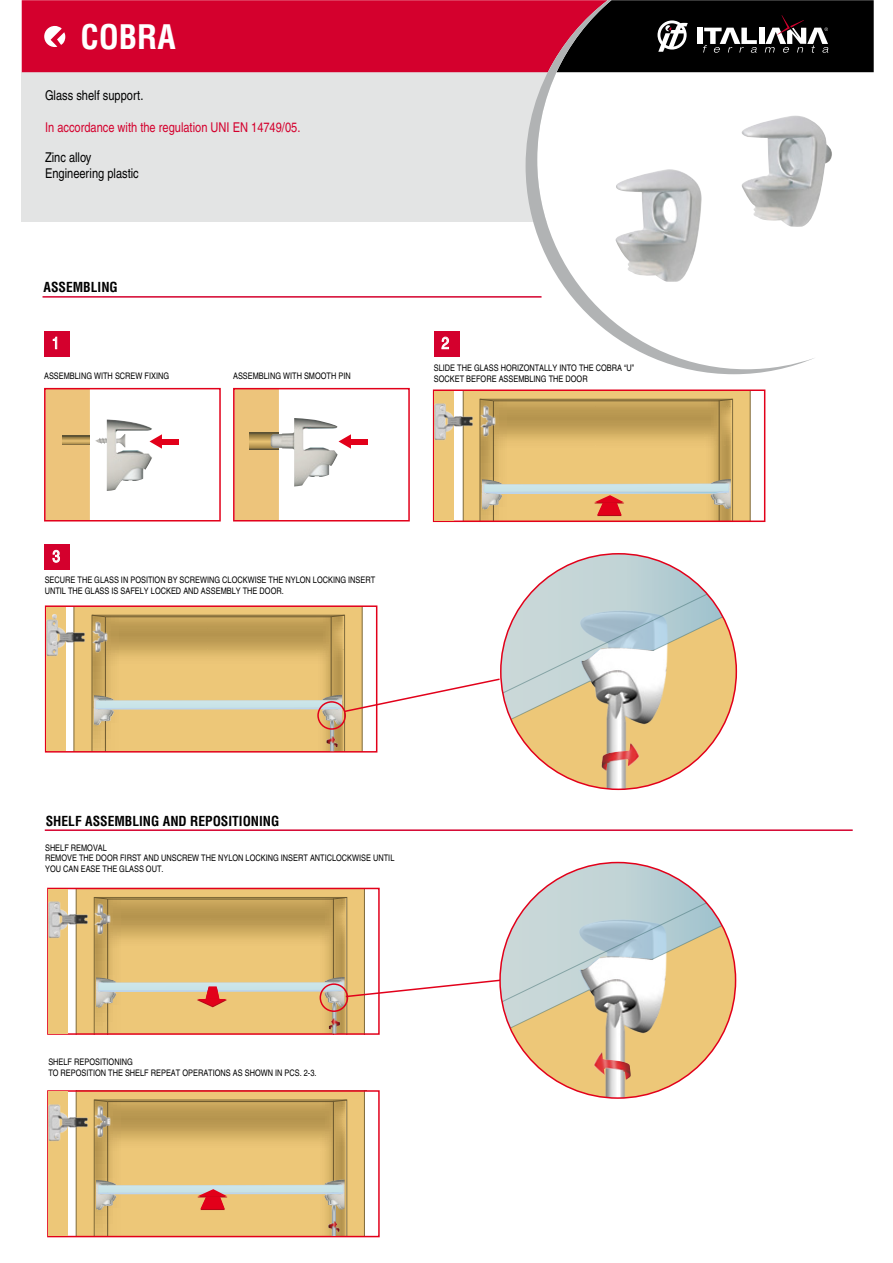
<style>
.page{position:relative;width:893px;height:1263px;background:#fff}
.page>*{position:absolute;margin:0;border:0;box-sizing:border-box;transform-origin:0 0}
.t1{font:700 condensed 33px "Helvetica";color:#fff}
.t2{font:condensed 16.5px "Helvetica";color:#fff}
.t3{font:condensed 13.5px/16.2px "Helvetica";color:#000}
.t4{font:condensed 13.5px "Helvetica";color:#d4002d}
.t5{font:700 condensed 13.5px "Helvetica";color:#000}
.t6{font:condensed 9px/10.8px "Helvetica";color:#000}
</style>
<div class="page">
<hr style="left:43px;top:296px;width:498px;height:2px;background:#d4002d">
<hr style="left:45px;top:829px;width:808px;height:2px;background:#d4002d">
<div style="left:433px;top:389px;width:332px;height:133px;border:2px solid #e2001a"></div>
<div style="left:434px;top:331px;width:25px;height:25px;background:#d4002d"></div>
<svg style="left:441px;top:336px;width:8px;height:13px"></svg>
<div style="left:44px;top:331px;width:26px;height:25px;background:#d4002d"></div>
<svg style="left:52px;top:336px;width:5px;height:13px"></svg>
<div style="left:159px;top:439px;width:20px;height:5px;background:#e2001a"></div>
<svg style="left:153px;top:434px;width:9px;height:15px"></svg>
<div style="left:45px;top:389px;width:45px;height:131px;background:#edc47b"></div>
<svg style="left:63px;top:436px;width:27px;height:9px"></svg>
<div style="left:44px;top:388px;width:177px;height:133px;border:2px solid #e2001a"></div>
<div style="left:45px;top:544px;width:25px;height:26px;background:#d4002d"></div>
<svg style="left:52px;top:550px;width:8px;height:13px"></svg>
<img style="left:95px;top:438px;width:12px;height:6px">
<div style="left:348px;top:439px;width:20px;height:5px;background:#e2001a"></div>
<svg style="left:339px;top:434px;width:12px;height:15px"></svg>
<div style="left:234px;top:389px;width:45px;height:131px;background:#edc47b"></div>
<svg style="left:249px;top:432px;width:22px;height:18px"></svg>
<div style="left:233px;top:388px;width:177px;height:133px;border:2px solid #e2001a"></div>
<img style="left:107px;top:419px;width:46px;height:72px">
<img style="left:271px;top:418px;width:67px;height:68px">
<svg style="left:462px;top:390px;width:292px;height:131px;background:#d9b674"></svg>
<div style="left:47px;top:1090px;width:333px;height:147px;border:2px solid #e2001a"></div>
<svg style="left:75px;top:1091px;width:293px;height:145px;background:#dbb874"></svg>
<svg style="left:531px;top:752px;width:175px;height:27px"></svg>
<img style="left:568px;top:752px;width:116px;height:37px">
<svg style="left:73px;top:554px;width:663px;height:198px"></svg>
<img style="left:601px;top:743px;width:39px;height:29px">
<svg style="left:519px;top:1046px;width:198px;height:42px"></svg>
<img style="left:568px;top:1046px;width:115px;height:52px">
<svg style="left:75px;top:862px;width:661px;height:184px"></svg>
<img style="left:592px;top:1052px;width:39px;height:29px">
<div style="left:434px;top:391px;width:20px;height:129px;background:#edc778"></div>
<img style="left:480px;top:405px;width:17px;height:32px">
<img style="left:432px;top:403px;width:44px;height:37px">
<svg style="left:440px;top:406px;width:4px;height:4px"></svg>
<svg style="left:440px;top:433px;width:5px;height:4px"></svg>
<div style="left:46px;top:607px;width:20px;height:144px;background:#edc778"></div>
<img style="left:92px;top:621px;width:17px;height:32px">
<img style="left:45px;top:619px;width:43px;height:37px">
<svg style="left:53px;top:614px;width:4px;height:4px"></svg>
<svg style="left:53px;top:641px;width:4px;height:4px"></svg>
<div style="left:49px;top:889px;width:19px;height:144px;background:#edc778"></div>
<img style="left:95px;top:903px;width:16px;height:32px">
<img style="left:47px;top:901px;width:43px;height:37px">
<svg style="left:55px;top:904px;width:4px;height:4px"></svg>
<svg style="left:55px;top:931px;width:4px;height:4px"></svg>
<div style="left:49px;top:1091px;width:19px;height:145px;background:#edc778"></div>
<img style="left:95px;top:1106px;width:16px;height:31px">
<img style="left:47px;top:1103px;width:43px;height:38px">
<svg style="left:55px;top:1107px;width:4px;height:4px"></svg>
<svg style="left:55px;top:1134px;width:4px;height:4px"></svg>
<div style="left:22px;top:72px;width:850px;height:149px;background:#e3e4e4"></div>
<div style="left:816px;top:72px;width:58px;height:149px;background:#fff"></div>
<svg style="left:22px;top:0;width:852px;height:72px;background:#bf022a"></svg>
<svg style="left:526px;top:0;width:290px;height:374px"></svg>
<img style="left:615px;top:169px;width:87px;height:113px">
<img style="left:737px;top:116px;width:96px;height:111px">
<h1 class="t1" style="left:80px;top:16px;width:97px">COBRA</h1>
<h3 class="t3" style="left:45px;top:87px;width:100px">Glass shelf support.</h3>
<h3 class="t4" style="left:45px;top:120px;width:257px">In accordance with the regulation UNI EN 14749/05.</h3>
<h3 class="t3" style="left:45px;top:149px;width:95px">Zinc alloy<br>Engineering plastic</h3>
<h3 class="t5" style="left:44px;top:279px;width:76px">ASSEMBLING</h3>
<h2 class="t2" style="left:52px;top:333px;width:9px">1</h2>
<p class="t6" style="left:44px;top:371px;width:127px">ASSEMBLING WITH SCREW FIXING</p>
<p class="t6" style="left:233px;top:371px;width:119px">ASSEMBLING WITH SMOOTH PIN</p>
<h2 class="t2" style="left:442px;top:333px;width:9px">2</h2>
<p class="t6" style="left:434px;top:363px;width:202px">SLIDE THE GLASS HORIZONTALLY INTO THE COBRA “U”<br>SOCKET BEFORE ASSEMBLING THE DOOR</p>
<h2 class="t2" style="left:52px;top:547px;width:9px">3</h2>
<p class="t6" style="left:45px;top:575px;width:332px">SECURE THE GLASS IN POSITION BY SCREWING CLOCKWISE THE NYLON LOCKING INSERT<br>UNTIL THE GLASS IS SAFELY LOCKED AND ASSEMBLY THE DOOR.</p>
<h3 class="t5" style="left:46px;top:812px;width:235px">SHELF ASSEMBLING AND REPOSITIONING</h3>
<p class="t6" style="left:45px;top:842px;width:351px">SHELF REMOVAL<br>REMOVE THE DOOR FIRST AND UNSCREW THE NYLON LOCKING INSERT ANTICLOCKWISE UNTIL<br>YOU CAN EASE THE GLASS OUT.</p>
<p class="t6" style="left:48px;top:1057px;width:270px">SHELF REPOSITIONING<br>TO REPOSITION THE SHELF REPEAT OPERATIONS AS SHOWN IN PCS. 2-3.</p>
</div>
